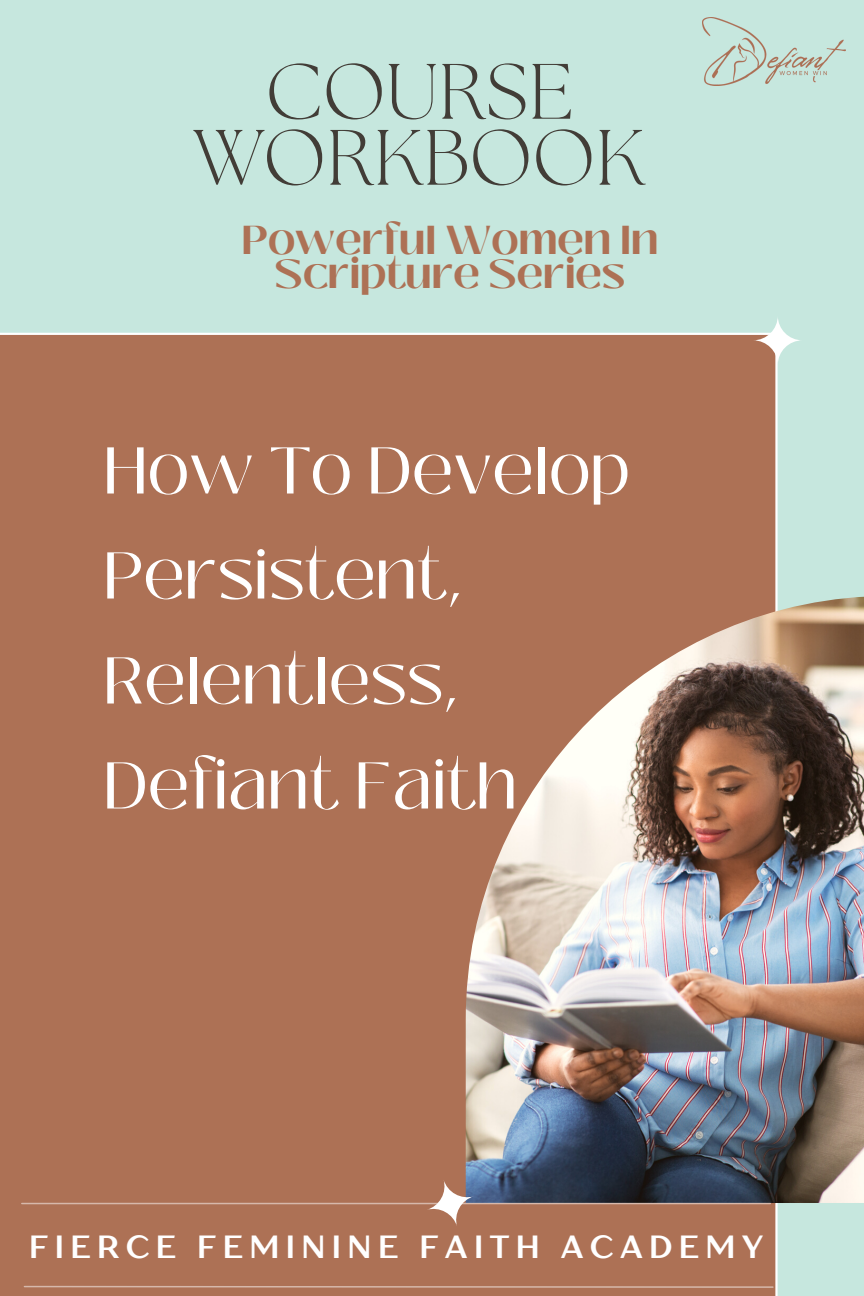
<style>
.page{position:relative;width:864px;height:1296px;background:#c6e7de}
.page>*{position:absolute;margin:0;border:0;box-sizing:border-box;transform-origin:0 0}
.t1{font:300 78.2px/66px "The Seasons";color:#423d37;text-align:center}
.t2{font:65.8px/105px "Black Mango";color:#fff}
.t3{font:700 40.2px/34.2px "Black Mango";color:#ad7155;text-align:center}
.t4{font:700 32px "TT Drugs";letter-spacing:.2em;color:#fff}
</style>
<div class="page">
<div style="left:0;top:334px;width:776px;height:962px;background:#ad7155"></div>
<hr style="left:0;top:333px;width:775px;height:2px;background:#fff">
<hr style="left:0;top:1295px;width:775px;height:1px;background:#fff">
<hr style="left:0;top:335px;width:1px;height:961px;background:#fff">
<hr style="left:775px;top:335px;width:3px;height:961px;background:#fff">
<img style="left:466px;top:596px;width:398px;height:607px">
<svg style="left:420px;top:1173px;width:61px;height:53px"></svg>
<svg style="left:753px;top:316px;width:50px;height:49px"></svg>
<img style="left:703px;top:18px;width:142px;height:67px">
<hr style="left:22px;top:1203px;width:748px;height:1px;background:#fff">
<hr style="left:24px;top:1286px;width:749px;height:2px;background:#fff">
<p class="t1" style="left:194px;top:65px;width:452px">COURSE<br>WORKBOOK</p>
<p class="t3" style="left:242px;top:223px;width:418px">Powerful Women In<br>Scripture Series</p>
<p class="t2" style="left:103px;top:419px;width:528px">How To Develop<br>Persistent,<br>Relentless,<br>Defiant Faith</p>
<p class="t4" style="left:29px;top:1227px;width:735px">FIERCE FEMININE FAITH ACADEMY</p>
</div>
